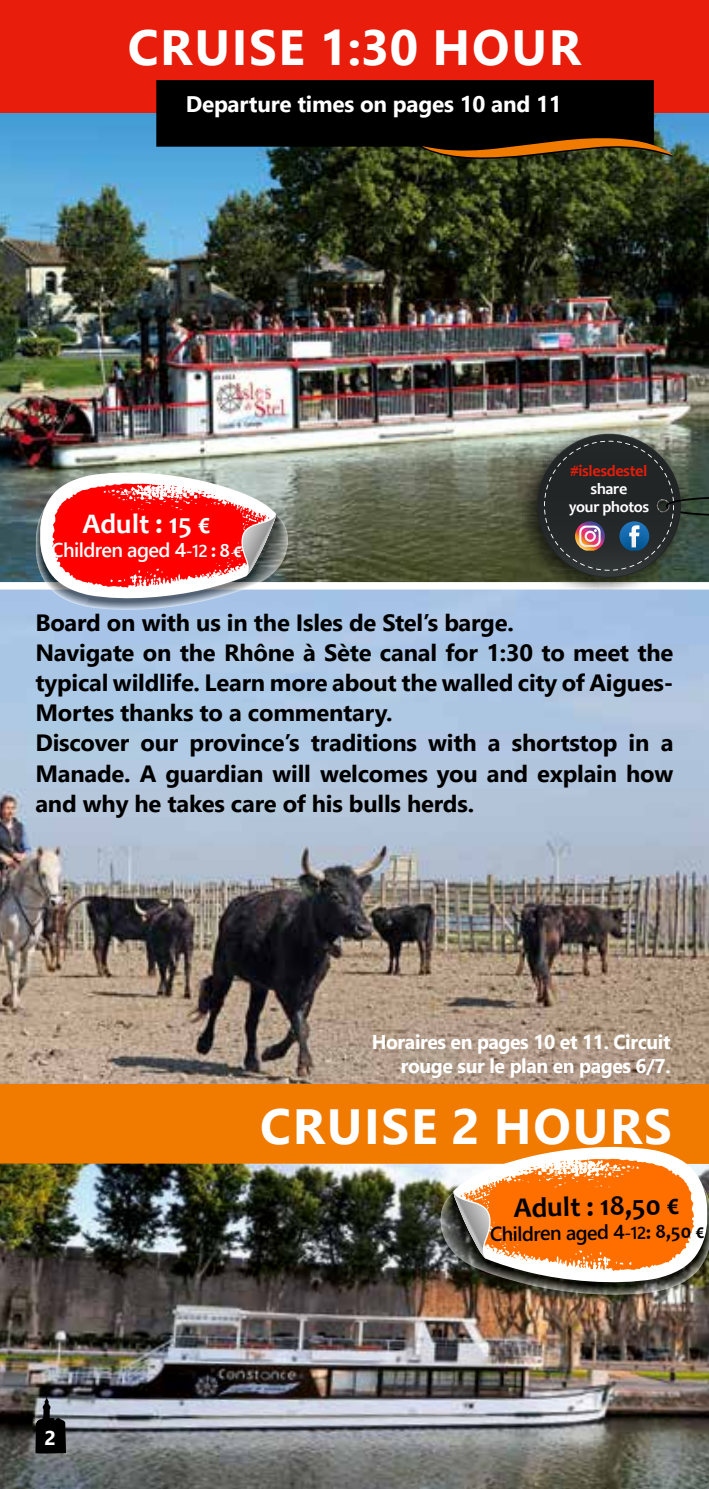
<style>
.page{position:relative;width:709px;height:1489px;background:#fff}
.page>*{position:absolute;margin:0;border:0;box-sizing:border-box;transform-origin:0 0}
.t1{font:700 49.5px "Segoe UI";letter-spacing:.035em;color:#fff}
.t2{font:700 28.5px "Candara";color:#000}
.t3{font:700 28.5px "Candara";color:#fff}
.t4{font:700 23.5px/30px "Segoe UI";letter-spacing:-.01em;color:#000}
.t5{font:700 22.5px "Segoe UI";letter-spacing:-.01em;color:#fff}
.t6{font:700 20px/24px "Segoe UI";letter-spacing:-.02em;color:#fff;text-align:right}
.t7{font:600 20px "Segoe UI";color:#000}
.t8{font:600 20px "Segoe UI";letter-spacing:-.03em;color:#fff}
.t9{font:700 16.25px/18.2px "Candara";letter-spacing:-.02em;color:#fff;text-align:center}
.t10{font:700 16.25px "Candara";letter-spacing:-.02em;color:#e81d0b}
.s1{font-size:17px}
.s2{font-family:"Candara";font-weight:700}
</style>
<div class="page">
<img style="left:0;top:589px;width:709px;height:495px">
<div style="left:0;top:1084px;width:709px;height:404px;background:#f17b00"></div>
<img style="left:0;top:1163px;width:709px;height:325px">
<img style="left:0;top:112px;width:709px;height:470px">
<div style="left:0;top:0;width:709px;height:112px;background:#e81d0b"></div>
<svg style="left:35px;top:1391px;width:31px;height:62px;background:#36383c"></svg>
<svg style="left:156px;top:80px;width:517px;height:79px;background:#16120c"></svg>
<svg style="left:522px;top:425px;width:172px;height:164px;background:#8d9181"></svg>
<svg style="left:36px;top:471px;width:252px;height:142px"></svg>
<svg style="left:440px;top:1146px;width:269px;height:149px"></svg>
<svg style="left:537px;top:434px;width:172px;height:143px;background:#3b423f"></svg>
<h1 class="t1" style="left:128px;top:1px;width:455px">CRUISE 1:30 HOUR</h1>
<p class="t5" style="left:186px;top:83px;width:377px">Departure times on pages 10 and 11</p>
<p class="t3" style="left:83px;top:505px;width:130px">Adult : 15 €</p>
<p class="t8" style="left:51px;top:530px;width:192px">Children aged 4<span class="s1">-12</span> <span class="s2">: 8 €</span></p>
<p class="t10" style="left:570px;top:460px;width:78px">#islesdestel</p>
<p class="t9" style="left:568px;top:479px;width:82px">share<br>your photos</p>
<p class="t4" style="left:35px;top:605px;width:639px">Board on with us in the Isles de Stel’s barge.<br>Navigate on the Rhône à Sète canal for 1:30 to meet the typical wildlife. Learn more about the walled city of Aigues-Mortes thanks to a commentary.<br>Discover our province’s traditions with a shortstop in a Manade. A guardian will welcomes you and explain how and why he takes care of his bulls herds.</p>
<p class="t6" style="left:372px;top:1027px;width:300px">Horaires en pages 10 et 11. Circuit rouge sur le plan en pages 6/7.</p>
<h1 class="t1" style="left:260px;top:1079px;width:413px">CRUISE 2 HOURS</h1>
<p class="t6" style="left:44px;top:1424px;width:13px">2</p>
<p class="t2" style="left:513px;top:1189px;width:167px;rotate:-1deg">Adult : 18,50 €</p>
<p class="t7" style="left:489px;top:1215px;width:216px;rotate:-1deg">Children aged 4<span class="s1">-12</span><span class="s2">: 8,50 €</span></p>
</div>
